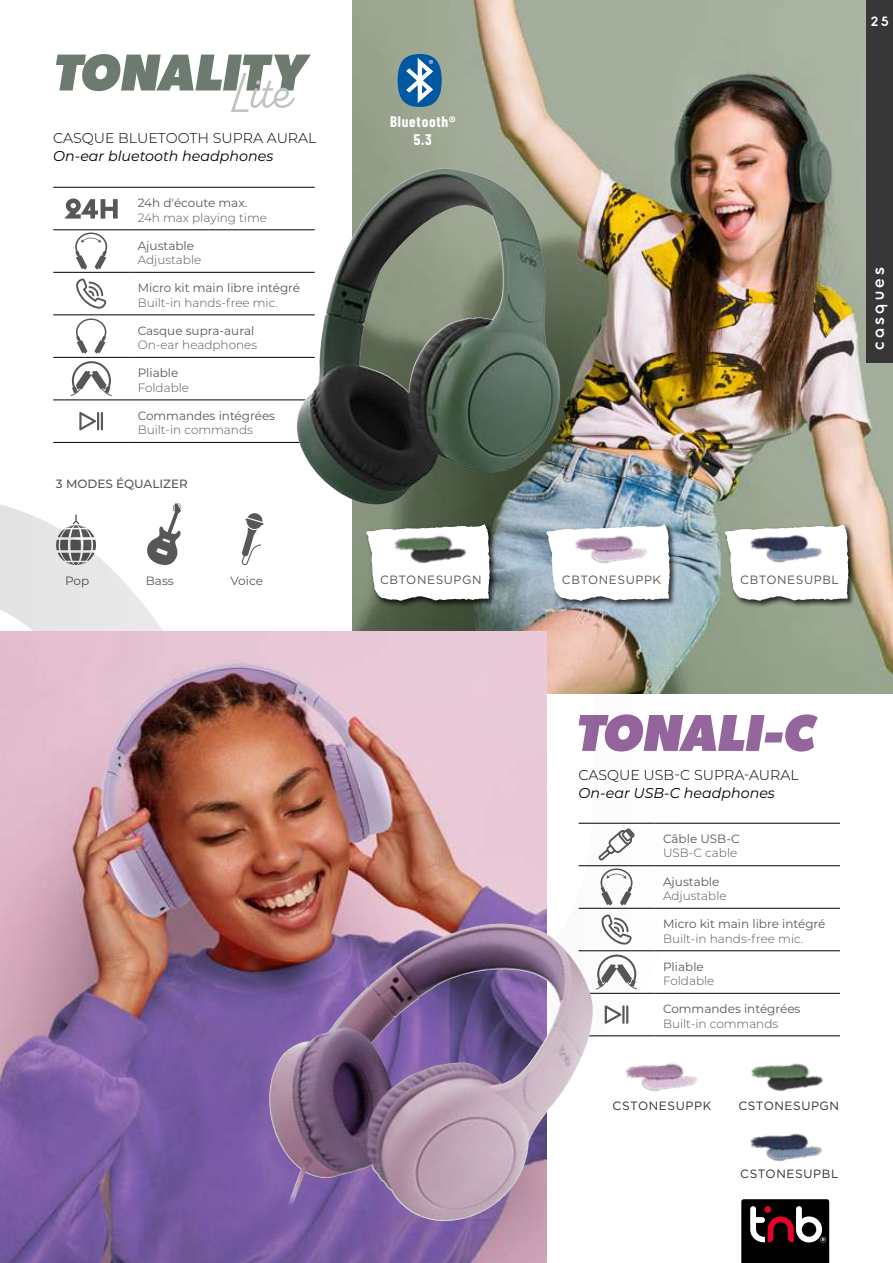
<style>
.page{position:relative;width:893px;height:1263px;background:#fff}
.page>*{position:absolute;margin:0;border:0;box-sizing:border-box;transform-origin:0 0}
.t1{font:600 18px "Modulus Pro";letter-spacing:.195em;color:#fff}
.t2{font:700 15px "Barlow Condensed";letter-spacing:.05em;color:#fff}
.t3{font:300 14.25px "Montserrat";color:#000}
.t4{font:italic 14.25px "Montserrat";color:#000}
.t5{font:700 13.5px "Modulus Pro";color:#fff}
.t6{font:12px "Montserrat";color:#575756}
.t7{font:300 12px "Montserrat";color:#575756}
.t8{font:12px "Gotham";letter-spacing:.05em;color:#2e2f2e}
.t9{font:12px "Gotham";letter-spacing:.045em;color:#575756}
.t10{font:500 12px "Montserrat";color:#575756}
</style>
<div class="page">
<svg style="left:741px;top:1199px;width:88px;height:64px;background:#322326"></svg>
<hr style="left:53px;top:230px;width:76px;height:1px;background:#000">
<hr style="left:129px;top:230px;width:186px;height:1px;background:#000">
<hr style="left:53px;top:272px;width:76px;height:1px;background:#000">
<hr style="left:129px;top:272px;width:186px;height:1px;background:#000">
<hr style="left:53px;top:315px;width:76px;height:1px;background:#000">
<hr style="left:129px;top:315px;width:186px;height:1px;background:#000">
<hr style="left:53px;top:357px;width:76px;height:1px;background:#000">
<hr style="left:129px;top:357px;width:186px;height:1px;background:#000">
<hr style="left:53px;top:400px;width:76px;height:1px;background:#000">
<hr style="left:129px;top:400px;width:186px;height:1px;background:#000">
<hr style="left:53px;top:442px;width:76px;height:1px;background:#000">
<hr style="left:129px;top:442px;width:186px;height:1px;background:#000">
<hr style="left:53px;top:187px;width:76px;height:1px;background:#000">
<hr style="left:129px;top:187px;width:186px;height:1px;background:#000">
<svg style="left:65px;top:198px;width:53px;height:21px"></svg>
<svg style="left:75px;top:232px;width:32px;height:38px"></svg>
<svg style="left:76px;top:278px;width:30px;height:31px"></svg>
<svg style="left:76px;top:318px;width:30px;height:36px"></svg>
<svg style="left:71px;top:361px;width:41px;height:35px"></svg>
<svg style="left:79px;top:412px;width:24px;height:18px"></svg>
<hr style="left:654px;top:865px;width:186px;height:1px;background:#000">
<hr style="left:654px;top:908px;width:186px;height:1px;background:#000">
<hr style="left:654px;top:950px;width:186px;height:1px;background:#000">
<hr style="left:654px;top:993px;width:186px;height:1px;background:#000">
<hr style="left:654px;top:1035px;width:186px;height:1px;background:#000">
<hr style="left:654px;top:823px;width:186px;height:1px;background:#000">
<svg style="left:56px;top:54px;width:255px;height:58px"></svg>
<svg style="left:693px;top:714px;width:125px;height:37px"></svg>
<svg style="left:1px;top:503px;width:692px;height:534px"></svg>
<svg style="left:0;top:504px;width:1px;height:106px"></svg>
<img style="left:352px;top:0;width:541px;height:693px">
<img style="left:0;top:631px;width:546px;height:632px">
<div style="left:866px;top:0;width:27px;height:363px;background:#373737"></div>
<img style="left:297px;top:168px;width:263px;height:336px">
<img style="left:259px;top:924px;width:334px;height:307px">
<div style="left:398px;top:54px;width:44px;height:53px;background:#0058a2;border-radius:50%"></div>
<svg style="left:406px;top:58px;width:27px;height:45px"></svg>
<img style="left:750px;top:1133px;width:73px;height:29px">
<img style="left:744px;top:1036px;width:87px;height:56px">
<div style="left:365px;top:523px;width:132px;height:85px;background:#000;opacity:.75"></div>
<svg style="left:366px;top:524px;width:124px;height:77px"></svg>
<div style="left:545px;top:523px;width:132px;height:85px;background:#000;opacity:.75"></div>
<svg style="left:546px;top:524px;width:124px;height:77px"></svg>
<div style="left:724px;top:523px;width:132px;height:85px;background:#000;opacity:.75"></div>
<svg style="left:725px;top:524px;width:123px;height:77px"></svg>
<img style="left:619px;top:1036px;width:86px;height:56px">
<img style="left:568px;top:508px;width:87px;height:81px">
<img style="left:388px;top:508px;width:86px;height:81px">
<img style="left:744px;top:508px;width:85px;height:80px">
<p class="t5" style="left:871px;top:13px;width:20px">25</p>
<p class="t2" style="left:390px;top:111px;width:67px">Bluetooth®</p>
<p class="t3" style="left:53px;top:129px;width:265px">CASQUE BLUETOOTH SUPRA AURAL</p>
<p class="t2" style="left:414px;top:129px;width:19px">5.3</p>
<p class="t4" style="left:53px;top:146px;width:222px">On-ear bluetooth headphones</p>
<p class="t6" style="left:138px;top:195px;width:111px">24h d'écoute max.</p>
<p class="t7" style="left:138px;top:209px;width:131px">24h max playing time</p>
<p class="t6" style="left:138px;top:237px;width:58px">Ajustable</p>
<p class="t7" style="left:138px;top:252px;width:65px">Adjustable</p>
<p class="t6" style="left:138px;top:280px;width:164px">Micro kit main libre intégré</p>
<p class="t7" style="left:138px;top:294px;width:142px">Built-in hands-free mic.</p>
<p class="t6" style="left:138px;top:322px;width:118px">Casque supra-aural</p>
<p class="t7" style="left:138px;top:337px;width:121px">On-ear headphones</p>
<p class="t6" style="left:138px;top:365px;width:42px">Pliable</p>
<p class="t7" style="left:138px;top:379px;width:53px">Foldable</p>
<p class="t6" style="left:138px;top:407px;width:139px">Commandes intégrées</p>
<p class="t7" style="left:138px;top:422px;width:117px">Built-in commands</p>
<p class="t10" style="left:56px;top:475px;width:133px">3 MODES ÉQUALIZER</p>
<p class="t6" style="left:65px;top:572px;width:26px">Pop</p>
<p class="t6" style="left:146px;top:572px;width:29px">Bass</p>
<p class="t6" style="left:231px;top:572px;width:34px">Voice</p>
<p class="t9" style="left:380px;top:572px;width:103px">CBTONESUPGN</p>
<p class="t9" style="left:562px;top:572px;width:101px">CBTONESUPPK</p>
<p class="t9" style="left:740px;top:572px;width:100px">CBTONESUPBL</p>
<h1 class="t1" style="left:867px;top:350px;width:85px;rotate:-90deg">casques</h1>
<p class="t3" style="left:579px;top:765px;width:222px">CASQUE USB-C SUPRA-AURAL</p>
<p class="t4" style="left:579px;top:783px;width:198px">On-ear USB-C headphones</p>
<p class="t6" style="left:663px;top:830px;width:78px">Câble USB-C</p>
<p class="t7" style="left:663px;top:845px;width:76px">USB-C cable</p>
<p class="t6" style="left:663px;top:873px;width:58px">Ajustable</p>
<p class="t7" style="left:663px;top:887px;width:65px">Adjustable</p>
<p class="t6" style="left:663px;top:916px;width:164px">Micro kit main libre intégré</p>
<p class="t7" style="left:663px;top:930px;width:142px">Built-in hands-free mic.</p>
<p class="t6" style="left:663px;top:958px;width:42px">Pliable</p>
<p class="t7" style="left:663px;top:973px;width:53px">Foldable</p>
<p class="t6" style="left:663px;top:1001px;width:139px">Commandes intégrées</p>
<p class="t7" style="left:663px;top:1015px;width:117px">Built-in commands</p>
<p class="t8" style="left:613px;top:1098px;width:100px">CSTONESUPPK</p>
<p class="t8" style="left:738px;top:1098px;width:102px">CSTONESUPGN</p>
<p class="t8" style="left:740px;top:1166px;width:100px">CSTONESUPBL</p>
</div>
